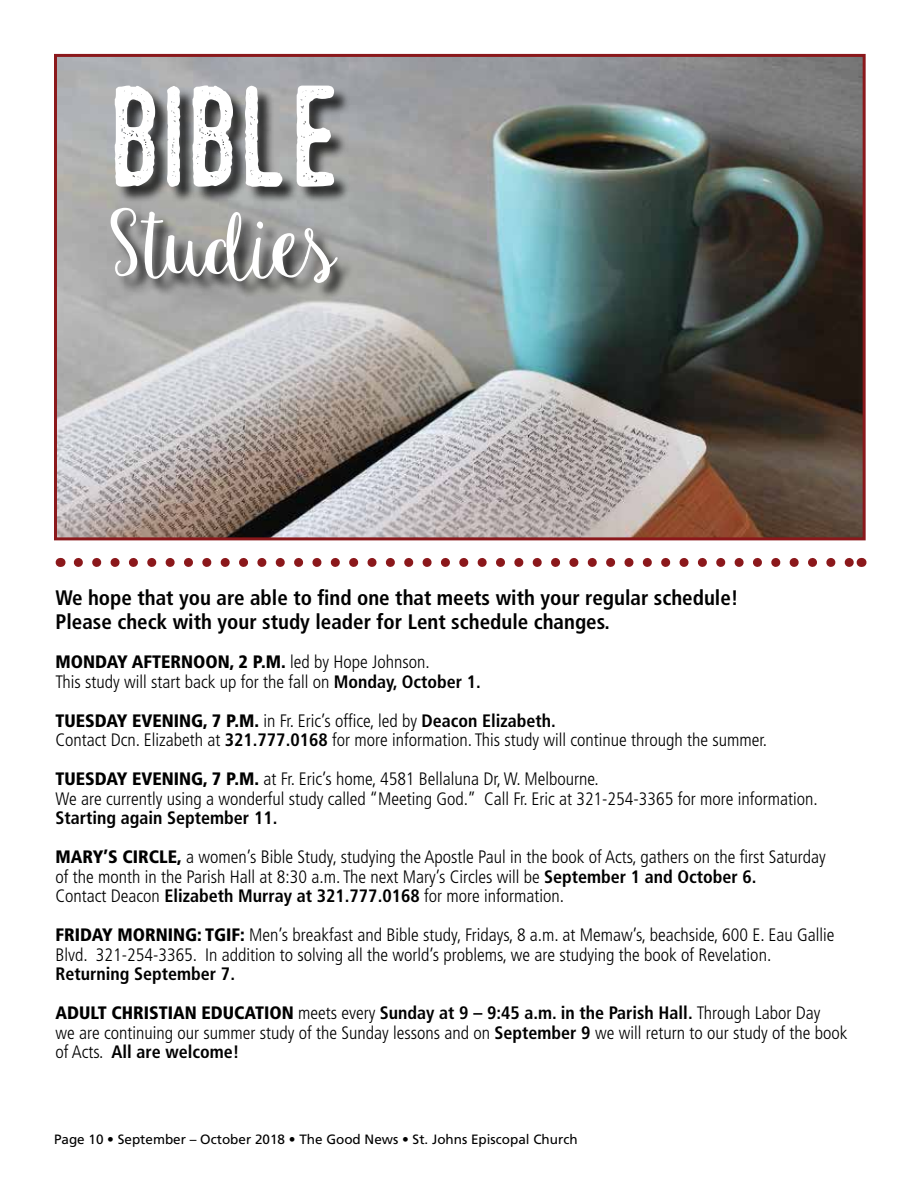
<style>
.page{position:relative;width:918px;height:1188px;background:#fff}
.page>*{position:absolute;margin:0;border:0;box-sizing:border-box;transform-origin:0 0}
.t1{font:139.05px "Swistblnk Monthoers";color:#fff}
.t2{font:91.5px "Ke Aloha";letter-spacing:-.07em;color:#fff}
.t3{font:700 condensed 21px/24px "Frutiger LT Std";color:#000}
.t4{font:300 condensed 18px/19.5px "Frutiger LT Std";color:#000}
.t5{font:700 condensed 18px/39px "Frutiger LT Std";color:#000}
.t6{font:13.5px "Frutiger LT Std";color:#000}
.s1{font-weight:900}
.s2{font-weight:700}
.s3{font-weight:300}
</style>
<div class="page">
<img style="left:58px;top:58px;width:804px;height:478px">
<div style="left:54px;top:54px;width:812px;height:486px;border:3px solid #8b181b"></div>
<div style="left:112px;top:87px;width:243px;height:214px;background:#000;opacity:.75"></div>
<svg style="left:78px;top:558px;width:774px;height:9px"></svg>
<h1 class="t1" style="left:108px;top:51px;width:233px">Bible</h1>
<h2 class="t2" style="left:108px;top:196px;width:232px">Studies</h2>
<p class="t3" style="left:56px;top:586px;width:685px">We hope that you are able to find one that meets with your regular schedule!<br>Please check with your study leader for Lent schedule changes.</p>
<p class="t4" style="left:56px;top:653px;width:427px"><span class="s1">MONDAY AFTERNOON, 2 P.M.</span> led by Hope Johnson.<br>This study will start back up for the fall on <span class="s2">Monday, October 1.</span></p>
<p class="t4" style="left:56px;top:711px;width:713px"><span class="s1">TUESDAY EVENING, 7 P.M.</span> in Fr. Eric’s office, led by <span class="s2">Deacon Elizabeth.<br></span>Contact Dcn. Elizabeth at <span class="s2">321.777.0168</span> for more information. This study will continue through the summer.</p>
<p class="t4" style="left:56px;top:770px;width:764px"><span class="s1">TUESDAY EVENING, 7 P.M.</span> at Fr. Eric’s home, 4581 Bellaluna Dr, W. Melbourne.<br>We are currently using a wonderful study called “Meeting God.” Call Fr. Eric at 321-254-3365 for more information.</p>
<p class="t4" style="left:56px;top:799px;width:772px;line-height:39px"><span class="s2">Starting again September 11.<br></span><span class="s1">MARY’S CIRCLE,</span> a women’s Bible Study, studying the Apostle Paul in the book of Acts, gathers on the first Saturday</p>
<p class="t4" style="left:56px;top:867px;width:702px">of the month in the Parish Hall at 8:30 a.m. The next Mary’s Circles will be <span class="s2">September 1 and October 6.<br></span>Contact Deacon <span class="s2">Elizabeth Murray at 321.777.0168</span> for more information.</p>
<p class="t4" style="left:56px;top:926px;width:780px"><span class="s1">FRIDAY MORNING: TGIF:</span> Men’s breakfast and Bible study, Fridays, 8 a.m. at Memaw’s, beachside, 600 E. Eau Gallie<br>Blvd. 321-254-3365. In addition to solving all the world’s problems, we are studying the book of Revelation.</p>
<p class="t5" style="left:56px;top:955px;width:766px">Returning September 7.<br><span class="s1">ADULT CHRISTIAN EDUCATION</span> <span class="s3">meets every</span> Sunday at 9 – 9:45 a.m. in the Parish Hall. <span class="s3">Through Labor Day</span></p>
<p class="t4" style="left:56px;top:1023px;width:794px">we are continuing our summer study of the Sunday lessons and on <span class="s2">September 9</span> we will return to our study of the book of Acts. <span class="s2">All are welcome!</span></p>
<p class="t6" style="left:54px;top:1132px;width:525px">Page 10 • September – October 2018 • The Good News • St. Johns Episcopal Church</p>
</div>
